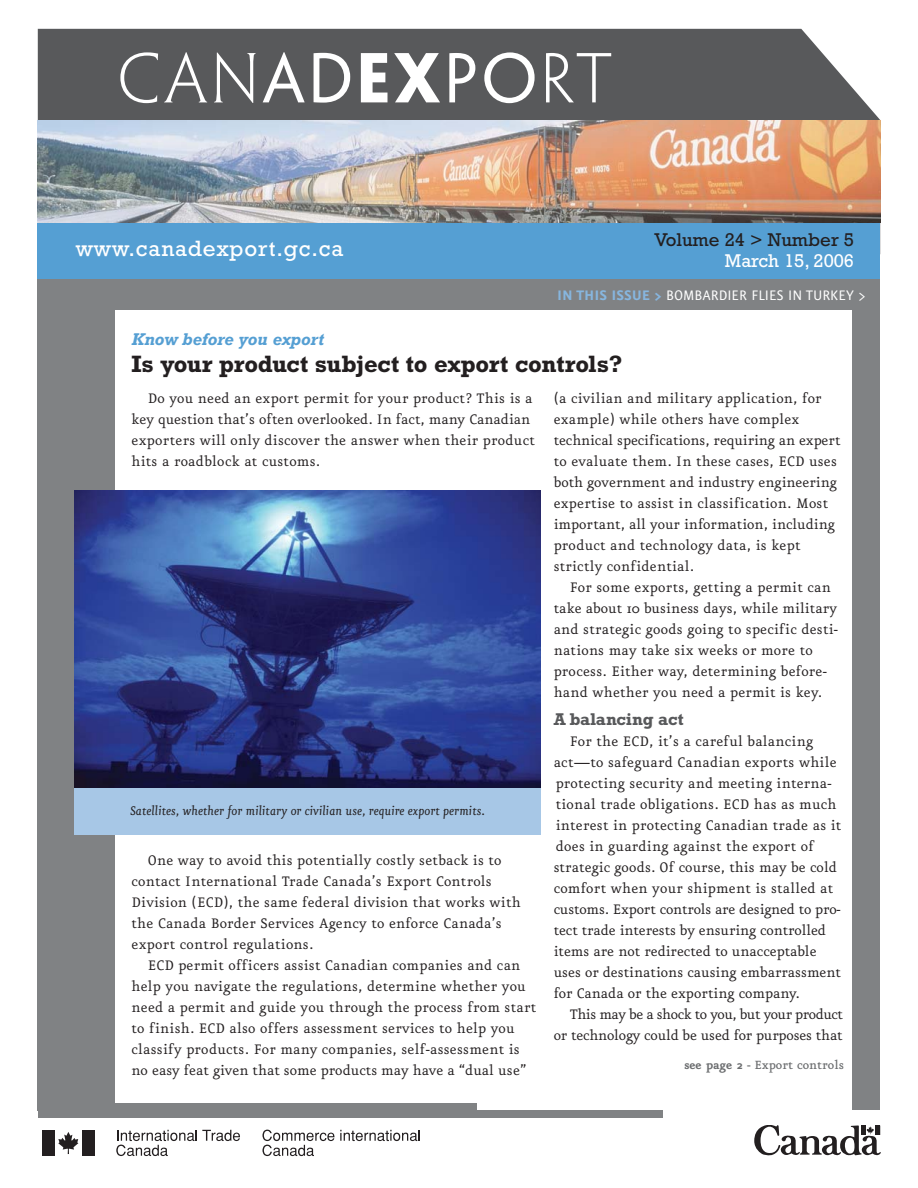
<style>
.page{position:relative;width:918px;height:1188px;background:#fff}
.page>*{position:absolute;margin:0;border:0;box-sizing:border-box;transform-origin:0 0}
.t1{font:700 24px "Rockwell";letter-spacing:-.01em;color:#231f20}
.t2{font:22.5px "Rockwell";letter-spacing:.04em;color:#fff}
.t3{font:18.75px "Rockwell";color:#231f20}
.t4{font:18.75px "Rockwell";color:#fff}
.t5{font:italic 700 17.25px "Rockwell";letter-spacing:-.01em;color:#559fd3}
.t6{font:700 17.25px "Rockwell";letter-spacing:-.01em;color:#58595b}
.t7{font:16.5px/21px "Eureka";letter-spacing:.015em;color:#231f20}
.t8{font:16.5px/21px "Eureka";letter-spacing:-.01em;color:#231f20;text-align:right}
.t9{font:16.5px "Eureka Sans";color:#fff}
.t10{font:italic 15px "Eureka";color:#231f20}
.t11{font:500 14.25px "Eureka";color:#6c6e70}
.s1{font-weight:700;color:#87b6df}
.s2{font-weight:700}
</style>
<div class="page">
<div style="left:38px;top:1106px;width:624px;height:12px;background:#808284"></div>
<div style="left:38px;top:265px;width:842px;height:845px;background:#808284"></div>
<div style="left:116px;top:310px;width:736px;height:623px;background:#fff"></div>
<div style="left:38px;top:29px;width:842px;height:91px;background:#58595b"></div>
<div style="left:38px;top:222px;width:842px;height:57px;background:#559fd3"></div>
<svg style="left:120px;top:52px;width:38px;height:51px;background:#767778"></svg>
<svg style="left:164px;top:52px;width:43px;height:50px;background:#777779"></svg>
<svg style="left:214px;top:53px;width:42px;height:50px"></svg>
<svg style="left:263px;top:52px;width:42px;height:50px"></svg>
<svg style="left:314px;top:53px;width:36px;height:50px"></svg>
<svg style="left:361px;top:53px;width:26px;height:49px"></svg>
<svg style="left:394px;top:53px;width:46px;height:49px"></svg>
<svg style="left:449px;top:53px;width:26px;height:49px"></svg>
<svg style="left:484px;top:52px;width:51px;height:51px"></svg>
<svg style="left:546px;top:53px;width:65px;height:49px"></svg>
<svg style="left:116px;top:1130px;width:124px;height:26px"></svg>
<svg style="left:340px;top:1130px;width:80px;height:11px"></svg>
<svg style="left:262px;top:1130px;width:72px;height:26px"></svg>
<div style="left:42px;top:1130px;width:12px;height:26px;background:#231f20"></div>
<svg style="left:58px;top:1132px;width:20px;height:22px"></svg>
<div style="left:82px;top:1130px;width:13px;height:26px;background:#231f20"></div>
<svg style="left:754px;top:1125px;width:127px;height:30px"></svg>
<div style="left:875px;top:1126px;width:5px;height:9px;background:#231f20"></div>
<div style="left:116px;top:930px;width:736px;height:180px;background:#fff"></div>
<div style="left:38px;top:1103px;width:439px;height:8px;background:#808284"></div>
<img style="left:74px;top:490px;width:467px;height:298px">
<div style="left:74px;top:788px;width:467px;height:47px;background:#a7c7e6"></div>
<img style="left:38px;top:120px;width:842px;height:102px">
<h2 class="t2" style="left:76px;top:240px;width:269px">www.canadexport.gc.ca</h2>
<p class="t3" style="left:655px;top:234px;width:201px">Volume 24 &gt; Number 5</p>
<p class="t4" style="left:725px;top:254px;width:131px">March 15, 2006</p>
<p class="t9" style="left:557px;top:289px;width:310px"><span class="s1">IN THIS ISSUE &gt;</span> BOMBARDIER FLIES IN TURKEY &gt;</p>
<p class="t5" style="left:132px;top:333px;width:194px">Know before you export</p>
<h1 class="t1" style="left:132px;top:356px;width:492px">Is your product subject to export controls?</h1>
<p class="t7" style="left:132px;top:389px;width:405px;text-indent:16px">Do you need an export permit for your product? This is a key question that’s often overlooked. In fact, many Canadian exporters will only discover the answer when their product hits a roadblock at customs.</p>
<p class="t10" style="left:130px;top:805px;width:356px">Satellites, whether for military or civilian use, require export permits.</p>
<p class="t7" style="left:132px;top:851px;width:391px;text-indent:16px">One way to avoid this potentially costly setback is to contact International Trade Canada’s Export Controls Division (ECD), the same federal division that works with the Canada Border Services Agency to enforce Canada’s export control regulations.</p>
<p class="t7" style="left:132px;top:956px;width:406px;text-indent:16px">ECD permit officers assist Canadian companies and can help you navigate the regulations, determine whether you need a permit and guide you through the process from start to finish. ECD also offers assessment services to help you classify products. For many companies, self-assessment is no easy feat given that some products may have a “dual use”</p>
<p class="t7" style="left:554px;top:389px;width:288px">(a civilian and military application, for example) while others have complex technical specifications, requiring an expert to evaluate them. In these cases, ECD uses both government and industry engineering expertise to assist in classification. Most important, all your information, including product and technology data, is kept strictly confidential.</p>
<p class="t7" style="left:554px;top:578px;width:286px;text-indent:16px">For some exports, getting a permit can take about 10 business days, while military and strategic goods going to specific desti&shy;nations may take six weeks or more to process. Either way, determining before&shy;hand whether you need a permit is key.</p>
<p class="t6" style="left:554px;top:713px;width:132px">A balancing act</p>
<p class="t7" style="left:554px;top:733px;width:289px;text-indent:16px">For the ECD, it’s a careful balancing act—to safeguard Canadian exports while protecting security and meeting interna&shy;tional trade obligations. ECD has as much interest in protecting Canadian trade as it does in guarding against the export of strategic goods. Of course, this may be cold comfort when your shipment is stalled at customs. Export controls are designed to pro&shy;tect trade interests by ensuring controlled items are not redirected to unacceptable uses or destinations causing embarrassment for Canada or the exporting company.</p>
<p class="t8" style="left:554px;top:1006px;width:291px">This may be a shock to you, but your product or technology could be used for purposes that</p>
<p class="t11" style="left:684px;top:1059px;width:161px"><span class="s2">see page 2</span> - Export controls</p>
</div>
